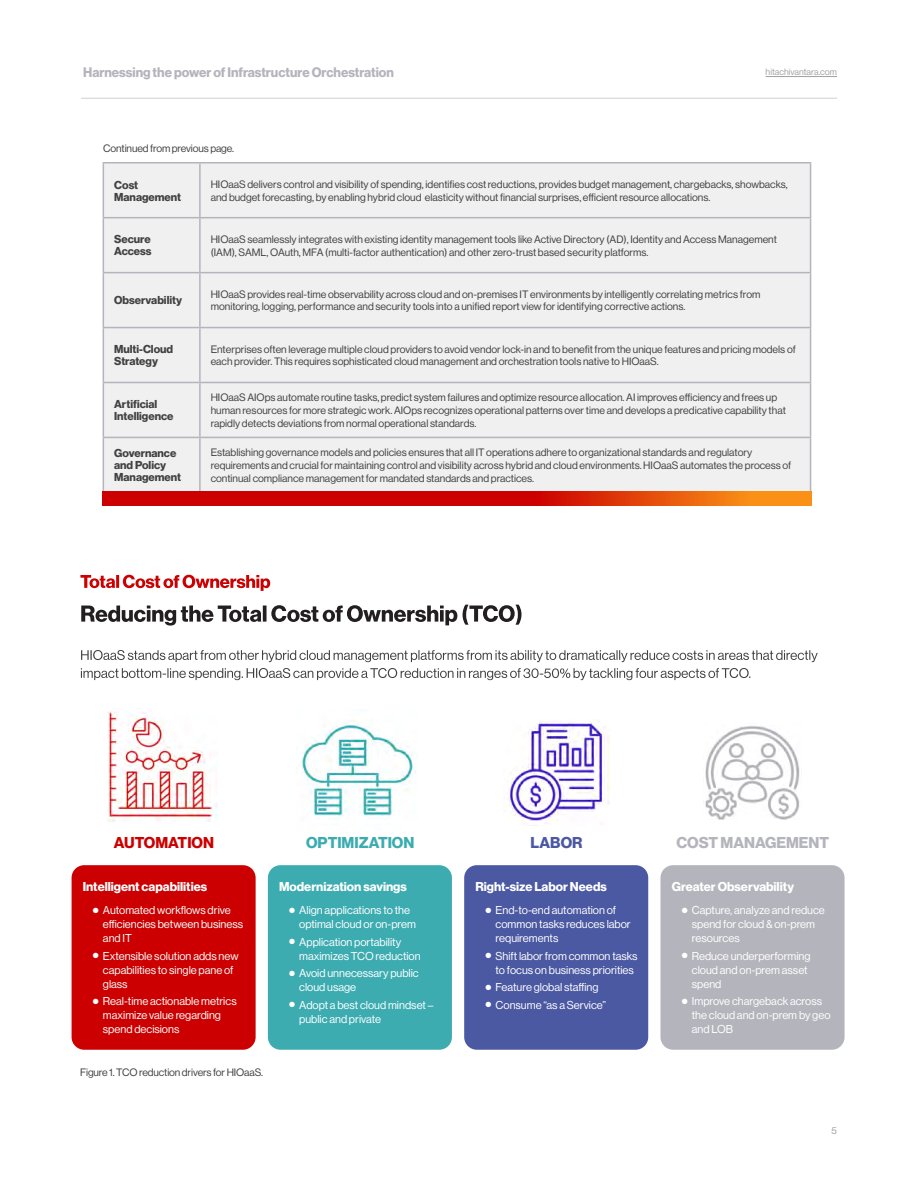
<style>
.page{position:relative;width:918px;height:1188px;background:#fff}
.page>*{position:absolute;margin:0;border:0;box-sizing:border-box;transform-origin:0 0}
.Body_White_Text{font:15.45px "N Haas Grotesk DS Pro 75 Bd";color:#b4b4bc}
.Body_White_Text-2{font:15.45px "N Haas Grotesk DS Pro 75 Bd";color:#3cacb1}
.Body_White_Text-3{font:15.45px "N Haas Grotesk DS Pro 75 Bd";color:#c00}
.Body_White_Text-4{font:15.45px "N Haas Grotesk DS Pro 75 Bd";letter-spacing:.005em;color:#4b58a2}
.t1{font:13.5px "N Haas Grotesk DS Pro 75 Bd";color:#b4b4bc}
.Body_White_Text-5{font:12.6px "N Haas Grotesk DS Pro 75 Bd";color:#fff}
.t2{font:11.25px/14px "N Haas Grotesk DS Pro 55 Rg";color:#fff}
.Table_text_7_5pt{font:11.25px/12px "N Haas Grotesk DS Pro 75 Bd";color:#414141}
.Table_body_7pt__8_4{font:10.5px/12.6px "N Haas Grotesk DS Pro 55 Rg";color:#414141}
.t3{font:9.75px "N Haas Grotesk DS Pro 55 Rg";color:#a0a0a0}
.t4{font:9px "N Haas Grotesk DS Pro 55 Rg";color:#a0a0a0}
</style>
<div class="page">
<hr style="left:81px;top:98px;width:756px;height:1px;background:#d0d0d0">
<hr style="left:766px;top:76px;width:71px;height:1px;background:#a0a0a0">
<div style="left:104px;top:164px;width:706px;height:327px;background:#f0f0f1"></div>
<hr style="left:103px;top:162px;width:97px;height:2px;background:#b4b4bc">
<hr style="left:103px;top:163px;width:1px;height:54px;background:#b4b4bc">
<hr style="left:200px;top:162px;width:611px;height:2px;background:#b4b4bc">
<hr style="left:199px;top:163px;width:2px;height:54px;background:#b4b4bc">
<hr style="left:810px;top:163px;width:1px;height:54px;background:#b4b4bc">
<hr style="left:103px;top:217px;width:97px;height:1px;background:#b4b4bc">
<hr style="left:103px;top:218px;width:1px;height:54px;background:#b4b4bc">
<hr style="left:200px;top:217px;width:611px;height:1px;background:#b4b4bc">
<hr style="left:199px;top:218px;width:2px;height:54px;background:#b4b4bc">
<hr style="left:810px;top:218px;width:1px;height:54px;background:#b4b4bc">
<hr style="left:103px;top:272px;width:97px;height:1px;background:#b4b4bc">
<hr style="left:103px;top:273px;width:1px;height:54px;background:#b4b4bc">
<hr style="left:200px;top:272px;width:611px;height:1px;background:#b4b4bc">
<hr style="left:199px;top:273px;width:2px;height:54px;background:#b4b4bc">
<hr style="left:810px;top:273px;width:1px;height:54px;background:#b4b4bc">
<hr style="left:103px;top:327px;width:97px;height:1px;background:#b4b4bc">
<hr style="left:103px;top:328px;width:1px;height:54px;background:#b4b4bc">
<hr style="left:200px;top:327px;width:611px;height:1px;background:#b4b4bc">
<hr style="left:199px;top:328px;width:2px;height:54px;background:#b4b4bc">
<hr style="left:810px;top:328px;width:1px;height:54px;background:#b4b4bc">
<hr style="left:103px;top:382px;width:97px;height:1px;background:#b4b4bc">
<hr style="left:103px;top:383px;width:1px;height:54px;background:#b4b4bc">
<hr style="left:200px;top:382px;width:611px;height:1px;background:#b4b4bc">
<hr style="left:199px;top:383px;width:2px;height:54px;background:#b4b4bc">
<hr style="left:810px;top:383px;width:1px;height:54px;background:#b4b4bc">
<hr style="left:103px;top:437px;width:97px;height:1px;background:#b4b4bc">
<hr style="left:103px;top:438px;width:1px;height:54px;background:#b4b4bc">
<hr style="left:200px;top:437px;width:611px;height:1px;background:#b4b4bc">
<hr style="left:199px;top:438px;width:2px;height:54px;background:#b4b4bc">
<hr style="left:810px;top:438px;width:1px;height:54px;background:#b4b4bc">
<svg style="left:103px;top:491px;width:709px;height:14px"></svg>
<svg style="left:81px;top:668px;width:669px;height:12px"></svg>
<svg style="left:81px;top:650px;width:737px;height:12px"></svg>
<svg style="left:81px;top:605px;width:441px;height:21px"></svg>
<svg style="left:80px;top:575px;width:190px;height:16px"></svg>
<div style="left:72px;top:865px;width:184px;height:185px;background:#c00;border-radius:13px"></div>
<div style="left:268px;top:865px;width:184px;height:185px;background:#3cacb1;border-radius:13px"></div>
<div style="left:464px;top:865px;width:184px;height:185px;background:#4b58a2;border-radius:13px"></div>
<div style="left:661px;top:865px;width:184px;height:185px;background:#b4b4bc;border-radius:13px"></div>
<img style="left:107px;top:709px;width:110px;height:113px">
<img style="left:298px;top:720px;width:120px;height:100px">
<img style="left:705px;top:725px;width:95px;height:95px">
<img style="left:506px;top:720px;width:103px;height:104px">
<p class="t1" style="left:83px;top:64px;width:312px">Harnessing the power of Infrastructure Orchestration</p>
<p class="Table_body_7pt__8_4" style="left:103px;top:142px;width:133px">Continued from previous page.</p>
<p class="t4" style="left:766px;top:67px;width:73px">hitachivantara.com</p>
<p class="Table_text_7_5pt" style="left:114px;top:179px;width:69px">Cost<br>Management</p>
<p class="Table_body_7pt__8_4" style="left:211px;top:178px;width:578px">HIOaaS delivers control and visibility of spending, identifies cost reductions, provides budget management, chargebacks, showbacks, and budget forecasting, by enabling hybrid cloud elasticity without financial surprises, efficient resource allocations.</p>
<p class="Table_text_7_5pt" style="left:114px;top:234px;width:39px">Secure<br>Access</p>
<p class="Table_body_7pt__8_4" style="left:211px;top:233px;width:568px">HIOaaS seamlessly integrates with existing identity management tools like Active Directory (AD), Identity and Access Management (IAM), SAML, OAuth, MFA (multi-factor authentication) and other zero-trust based security platforms.</p>
<p class="Table_text_7_5pt" style="left:114px;top:295px;width:70px">Observability</p>
<p class="Table_body_7pt__8_4" style="left:211px;top:288px;width:551px">HIOaaS provides real-time observability across cloud and on-premises IT environments by intelligently correlating metrics from monitoring, logging, performance and security tools into a unified report view for identifying corrective actions.</p>
<p class="Table_text_7_5pt" style="left:114px;top:344px;width:61px">Multi-Cloud<br>Strategy</p>
<p class="Table_body_7pt__8_4" style="left:211px;top:343px;width:587px">Enterprises often leverage multiple cloud providers to avoid vendor lock-in and to benefit from the unique features and pricing models of each provider. This requires sophisticated cloud management and orchestration tools native to HIOaaS.</p>
<p class="Table_text_7_5pt" style="left:114px;top:399px;width:61px">Artificial<br>Intelligence</p>
<p class="Table_body_7pt__8_4" style="left:211px;top:392px;width:577px">HIOaaS AIOps automate routine tasks, predict system failures and optimize resource allocation. AI improves efficiency and frees up human resources for more strategic work. AIOps recognizes operational patterns over time and develops a predicative capability that rapidly detects deviations from normal operational standards.</p>
<p class="Table_text_7_5pt" style="left:114px;top:447px;width:69px">Governance and Policy<br>Management</p>
<p class="Table_body_7pt__8_4" style="left:211px;top:446px;width:582px">Establishing governance models and policies ensures that all IT operations adhere to organizational standards and regulatory requirements and crucial for maintaining control and visibility across hybrid and cloud environments. HIOaaS automates the process of continual compliance management for mandated standards and practices.</p>
<p class="Body_White_Text-3" style="left:114px;top:833px;width:102px">AUTOMATION</p>
<p class="Body_White_Text-5" style="left:83px;top:880px;width:126px">Intelligent capabilities</p>
<p class="t2" style="left:103px;top:903px;width:142px;text-indent:-10px">● Automated workflows drive efficiencies between business and IT</p>
<p class="t2" style="left:103px;top:949px;width:137px;text-indent:-10px">● Extensible solution adds new capabilities to single pane of glass</p>
<p class="t2" style="left:103px;top:994px;width:135px;text-indent:-10px">● Real-time actionable metrics maximize value regarding spend decisions</p>
<p class="Table_body_7pt__8_4" style="left:80px;top:1066px;width:184px">Figure 1. TCO reduction drivers for HIOaaS.</p>
<p class="Body_White_Text-2" style="left:306px;top:833px;width:110px">OPTIMIZATION</p>
<p class="Body_White_Text-5" style="left:279px;top:880px;width:129px">Modernization savings</p>
<p class="t2" style="left:299px;top:903px;width:118px;text-indent:-10px">● Align applications to the optimal cloud or on-prem</p>
<p class="t2" style="left:299px;top:935px;width:123px;text-indent:-10px">● Application portability maximizes TCO reduction</p>
<p class="t2" style="left:299px;top:966px;width:121px;text-indent:-10px">● Avoid unnecessary public cloud usage</p>
<p class="t2" style="left:299px;top:998px;width:136px;text-indent:-10px">● Adopt a best cloud mindset – public and private</p>
<p class="Body_White_Text-4" style="left:531px;top:833px;width:53px">LABOR</p>
<p class="Body_White_Text-5" style="left:475px;top:880px;width:133px">Right-size Labor Needs</p>
<p class="t2" style="left:496px;top:903px;width:137px;text-indent:-10px">● End-to-end automation of common tasks reduces labor requirements</p>
<p class="t2" style="left:485px;top:949px;width:154px;text-align:center">● Shift labor from common tasks to focus on business priorities</p>
<p class="t2" style="left:485px;top:980px;width:115px">● Feature global staffing</p>
<p class="t2" style="left:485px;top:998px;width:122px">● Consume “as a Service”</p>
<p class="Body_White_Text" style="left:677px;top:833px;width:154px">COST MANAGEMENT</p>
<p class="Body_White_Text-5" style="left:672px;top:880px;width:124px">Greater Observability</p>
<p class="t2" style="left:692px;top:903px;width:135px;text-indent:-10px">● Capture, analyze and reduce spend for cloud &amp; on-prem resources</p>
<p class="t2" style="left:692px;top:949px;width:120px;text-indent:-10px">● Reduce underperforming cloud and on-prem asset spend</p>
<p class="t2" style="left:692px;top:994px;width:140px;text-indent:-10px">● Improve chargeback across the cloud and on-prem by geo and LOB</p>
<p class="t3" style="left:832px;top:1125px;width:7px">5</p>
</div>
